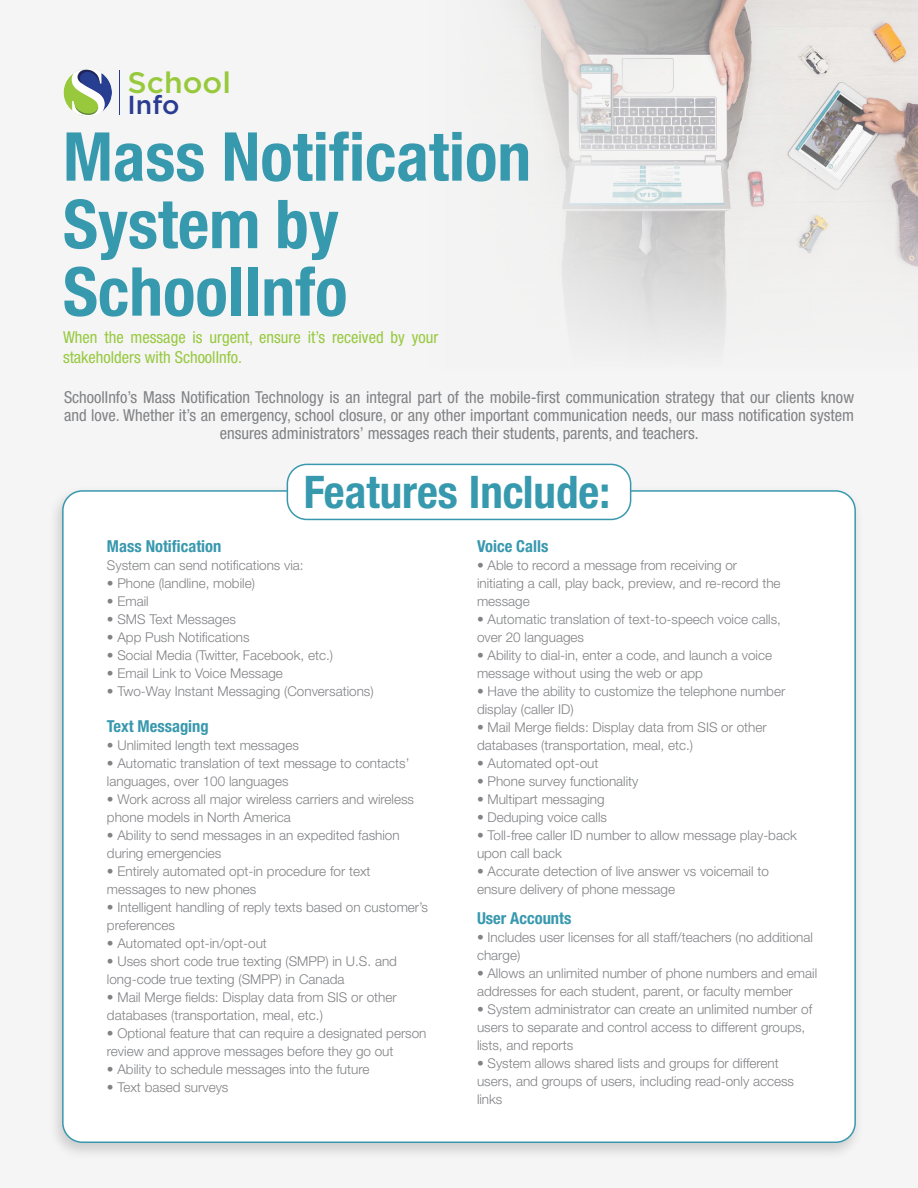
<style>
.page{position:relative;width:918px;height:1188px;background:#fff}
.page>*{position:absolute;margin:0;border:0;box-sizing:border-box;transform-origin:0 0}
.t1{font:700 condensed 67.5px/67.5px "Helvetica Neue LT Std";color:#3799ae}
.t2{font:700 condensed 45px "Helvetica Neue LT Std";color:#3799ae}
.t3{font:500 29.55px "Gotham";color:#98c93d}
.t4{font:500 25.95px "Gotham";color:#293c91}
.t5{font:condensed 16.5px/18px "Helvetica Neue LT Std";color:#818285;text-align:center}
.t6{font:condensed 16.5px/19.8px "Helvetica Neue LT Std";color:#97c93f}
.t7{font:700 condensed 16.5px "Helvetica Neue LT Std";color:#3898ae}
.t8{font:300 13.5px/18px "Helvetica Neue LT Std";color:#818285}
</style>
<div class="page">
<div style="left:0;top:0;width:917px;height:1188px;background:#f5f5f5"></div>
<div style="left:47px;top:485px;width:818px;height:675px;background:#000;opacity:.17"></div>
<div style="left:63px;top:491px;width:792px;height:651px;background:#fff;border-radius:20px"></div>
<div style="left:287px;top:464px;width:344px;height:55px;background:#fff;border-radius:20px"></div>
<div style="left:287px;top:464px;width:344px;height:56px;border:2px solid #3998ae;border-radius:20px"></div>
<svg style="left:64px;top:69px;width:48px;height:47px"></svg>
<hr style="left:119px;top:70px;width:1px;height:45px;background:#293c91">
<svg style="left:511px;top:0;width:407px;height:369px;fill:#ecebea"></svg>
<h3 class="t3" style="left:128px;top:63px;width:105px">School</h3>
<h3 class="t4" style="left:128px;top:88px;width:53px">Info</h3>
<h1 class="t1" style="left:63px;top:122px;width:470px">Mass Notification<br>System by<br>SchoolInfo</h1>
<p class="t6" style="left:63px;top:327px;width:377px">When the message is urgent, ensure it’s received by your stakeholders with SchoolInfo.</p>
<p class="t5" style="left:64px;top:388px;width:791px">SchoolInfo’s Mass Notification Technology is an integral part of the mobile-first communication strategy that our clients know and love. Whether it’s an emergency, school closure, or any other important communication needs, our mass notification system ensures administrators’ messages reach their students, parents, and teachers.</p>
<h2 class="t2" style="left:304px;top:465px;width:308px">Features Include:</h2>
<p class="t7" style="left:107px;top:537px;width:116px">Mass Notification</p>
<p class="t8" style="left:107px;top:556px;width:198px">System can send notifications via:</p>
<p class="t8" style="left:107px;top:574px;width:150px">• Phone (landline, mobile)</p>
<p class="t8" style="left:107px;top:592px;width:43px">• Email</p>
<p class="t8" style="left:107px;top:610px;width:131px">• SMS Text Messages</p>
<p class="t8" style="left:107px;top:628px;width:144px">• App Push Notifications</p>
<p class="t8" style="left:107px;top:646px;width:228px">• Social Media (Twitter, Facebook, etc.)</p>
<p class="t8" style="left:107px;top:664px;width:178px">• Email Link to Voice Message</p>
<p class="t8" style="left:107px;top:682px;width:268px">• Two-Way Instant Messaging (Conversations)</p>
<p class="t7" style="left:107px;top:717px;width:103px">Text Messaging</p>
<p class="t8" style="left:107px;top:736px;width:193px">• Unlimited length text messages</p>
<p class="t8" style="left:107px;top:754px;width:304px">• Automatic translation of text message to contacts’ languages, over 100 languages</p>
<p class="t8" style="left:107px;top:790px;width:309px">• Work across all major wireless carriers and wireless phone models in North America</p>
<p class="t8" style="left:107px;top:826px;width:294px">• Ability to send messages in an expedited fashion during emergencies</p>
<p class="t8" style="left:107px;top:862px;width:265px">• Entirely automated opt-in procedure for text messages to new phones</p>
<p class="t8" style="left:107px;top:898px;width:323px">• Intelligent handling of reply texts based on customer’s preferences</p>
<p class="t8" style="left:107px;top:934px;width:162px">• Automated opt-in/opt-out</p>
<p class="t8" style="left:107px;top:952px;width:292px">• Uses short code true texting (SMPP) in U.S. and long-code true texting (SMPP) in Canada</p>
<p class="t8" style="left:107px;top:988px;width:291px">• Mail Merge fields: Display data from SIS or other databases (transportation, meal, etc.)</p>
<p class="t8" style="left:107px;top:1024px;width:321px">• Optional feature that can require a designated person review and approve messages before they go out</p>
<p class="t8" style="left:107px;top:1060px;width:264px">• Ability to schedule messages into the future</p>
<p class="t8" style="left:107px;top:1078px;width:123px">• Text based surveys</p>
<p class="t7" style="left:477px;top:537px;width:73px">Voice Calls</p>
<p class="t8" style="left:477px;top:556px;width:305px">• Able to record a message from receiving or initiating a call, play back, preview, and re-record the message</p>
<p class="t8" style="left:477px;top:610px;width:306px">• Automatic translation of text-to-speech voice calls, over 20 languages</p>
<p class="t8" style="left:477px;top:646px;width:297px">• Ability to dial-in, enter a code, and launch a voice message without using the web or app</p>
<p class="t8" style="left:477px;top:682px;width:310px">• Have the ability to customize the telephone number display (caller ID)</p>
<p class="t8" style="left:477px;top:718px;width:291px">• Mail Merge fields: Display data from SIS or other databases (transportation, meal, etc.)</p>
<p class="t8" style="left:477px;top:754px;width:123px">• Automated opt-out</p>
<p class="t8" style="left:477px;top:772px;width:163px">• Phone survey functionality</p>
<p class="t8" style="left:477px;top:790px;width:129px">• Multipart messaging</p>
<p class="t8" style="left:477px;top:808px;width:132px">• Deduping voice calls</p>
<p class="t8" style="left:477px;top:826px;width:321px">• Toll-free caller ID number to allow message play-back upon call back</p>
<p class="t8" style="left:477px;top:862px;width:293px">• Accurate detection of live answer vs voicemail to ensure delivery of phone message</p>
<p class="t7" style="left:477px;top:908px;width:96px">User Accounts</p>
<p class="t8" style="left:477px;top:928px;width:338px">• Includes user licenses for all staff/teachers (no additional charge)</p>
<p class="t8" style="left:477px;top:964px;width:342px">• Allows an unlimited number of phone numbers and email addresses for each student, parent, or faculty member</p>
<p class="t8" style="left:477px;top:1000px;width:337px">• System administrator can create an unlimited number of users to separate and control access to different groups, lists, and reports</p>
<p class="t8" style="left:477px;top:1054px;width:319px">• System allows shared lists and groups for different users, and groups of users, including read-only access links</p>
</div>
